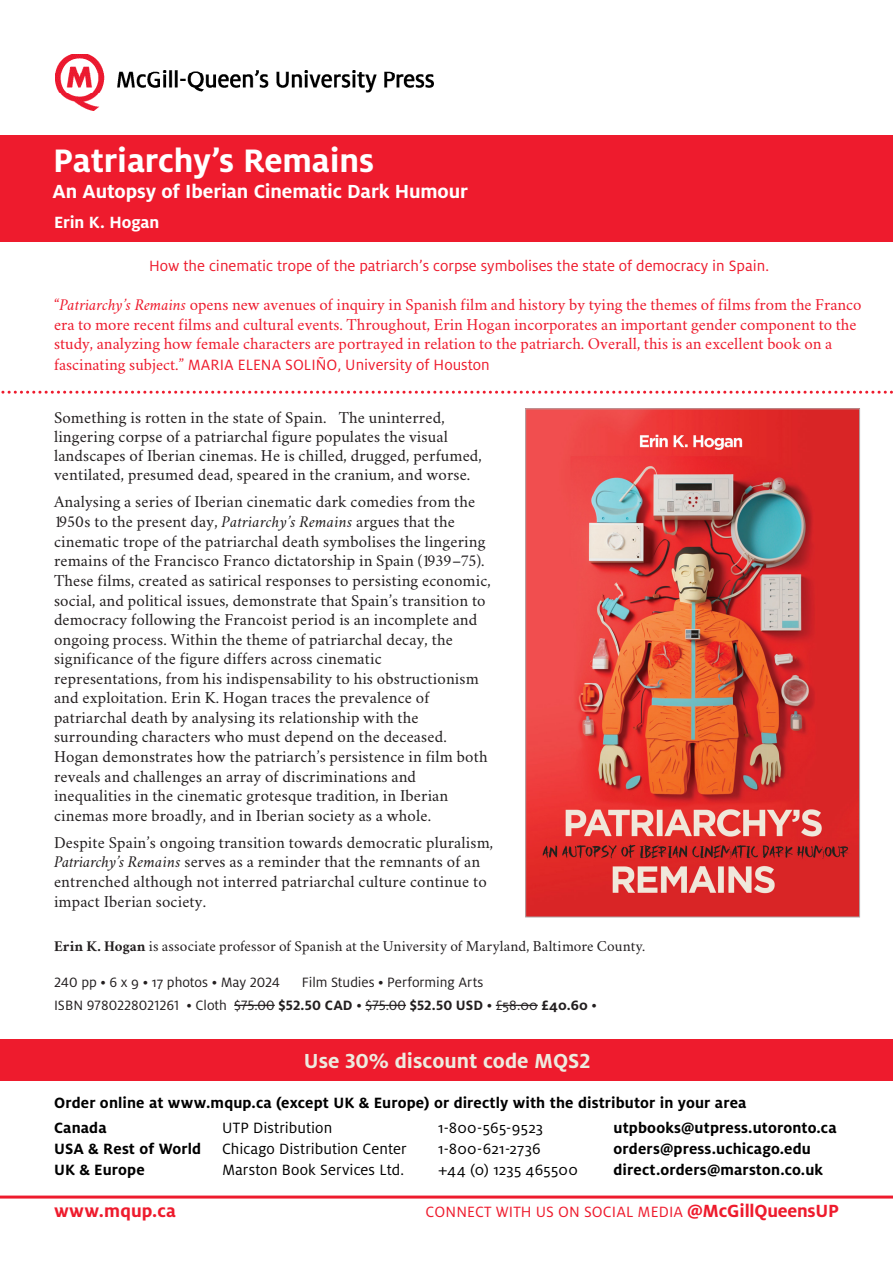
<style>
.page{position:relative;width:893px;height:1263px;background:#fff}
.page>*{position:absolute;margin:0;border:0;box-sizing:border-box;transform-origin:0 0}
.book_title{font:700 36px "Milo OT";letter-spacing:-.005em;color:#fff}
.discount_text{font:700 22.5px "Milo OT";color:#edebdf}
.book_title-2{font:700 21px "Milo OT";letter-spacing:-.005em;color:#fff}
.t1{font:700 19.5px "Milo OT";letter-spacing:.01em;color:#ee1b2d}
.book_title-3{font:700 18px "Milo OT";letter-spacing:-.01em;color:#fff}
.synopsis_author_bio{font:16.5px/19.6px "Crimson";letter-spacing:.01em;color:#231f20}
.intro_quote{font:16.5px/20.1px "Crimson";color:#ee1b2d}
.t2{font:700 16.5px "Milo OT";letter-spacing:.01em;color:#000}
.intro_quote-2{font:16.5px "Milo OT";color:#ee1b2d}
.t3{font:16.5px "Milo OT";letter-spacing:.005em;color:#000}
.synopsis_author_bio-2{font:15px "Milo OT";color:#231f20}
.synopsis_author_bio-3{font:15px "Crimson";letter-spacing:.005em;color:#231f20}
.s1{font-style:italic}
.s2{font-family:"Milo OT"}
.s3{font-weight:700}
.s4{font-weight:700;font-size:19.5px}
</style>
<div class="page">
<hr style="left:0;top:1195px;width:893px;height:3px;background:#ee1b2d">
<div style="left:0;top:135px;width:893px;height:107px;background:#ee1b2d"></div>
<svg style="left:1px;top:391px;width:892px;height:3px"></svg>
<div style="left:0;top:1039px;width:893px;height:41px;background:#ee1b2d"></div>
<img style="left:527px;top:411px;width:331px;height:504px">
<img style="left:56px;top:54px;width:378px;height:57px">
<hr style="left:234px;top:1005px;width:41px;height:1px;background:#231f20">
<hr style="left:365px;top:1005px;width:41px;height:1px;background:#231f20">
<hr style="left:496px;top:1005px;width:42px;height:1px;background:#231f20">
<p class="book_title" style="left:53px;top:141px;width:322px">Patriarchy’s Remains</p>
<p class="book_title-2" style="left:52px;top:179px;width:417px">An Autopsy of Iberian Cinematic Dark Humour</p>
<p class="book_title-3" style="left:54px;top:212px;width:107px">Erin K. Hogan</p>
<p class="intro_quote-2" style="left:149px;top:257px;width:621px">How the cinematic trope of the patriarch’s corpse symbolises the state of democracy in Spain.</p>
<p class="intro_quote" style="left:54px;top:293px;width:809px">“<span class="s1">Patriarchy’s Remains</span> opens new avenues of inquiry in Spanish film and history by tying the themes of films from the Franco era to more recent films and cultural events. Throughout, Erin Hogan incorporates an important gender component to the study, analyzing how female characters are portrayed in relation to the patriarch. Overall, this is an excellent book on a fascinating subject.” <span class="s2">MARIA ELENA SOLIÑO, University of Houston</span></p>
<p class="synopsis_author_bio" style="left:54px;top:408px;width:429px;line-height:18.8px">Something is rotten in the state of Spain. The uninterred, lingering corpse of a patriarchal figure populates the visual landscapes of Iberian cinemas. He is chilled, drugged, perfumed, ventilated, presumed dead, speared in the cranium, and worse.</p>
<p class="synopsis_author_bio" style="left:54px;top:491px;width:438px">Analysing a series of Iberian cinematic dark comedies from the 1950s to the present day, <span class="s1">Patriarchy’s Remains</span> argues that the cinematic trope of the patriarchal death symbolises the lingering remains of the Francisco Franco dictatorship in Spain (1939–75).<br>These films, created as satirical responses to persisting economic, social, and political issues, demonstrate that Spain’s transition to democracy following the Francoist period is an incomplete and ongoing process. Within the theme of patriarchal decay, the significance of the figure differs across cinematic representations, from his indispensability to his obstructionism and exploitation. Erin K. Hogan traces the prevalence of patriarchal death by analysing its relationship with the surrounding characters who must depend on the deceased.<br>Hogan demonstrates how the patriarch’s persistence in film both reveals and challenges an array of discriminations and inequalities in the cinematic grotesque tradition, in Iberian cinemas more broadly, and in Iberian society as a whole.</p>
<p class="synopsis_author_bio" style="left:54px;top:832px;width:441px">Despite Spain’s ongoing transition towards democratic pluralism, <span class="s1">Patriarchy’s Remains</span> serves as a reminder that the remnants of an entrenched although not interred patriarchal culture continue to impact Iberian society.</p>
<p class="synopsis_author_bio-3" style="left:54px;top:935px;width:593px"><span class="s3">Erin K. Hogan</span> is associate professor of Spanish at the University of Maryland, Baltimore County.</p>
<p class="synopsis_author_bio-2" style="left:54px;top:974px;width:228px">240 pp • 6 x 9 • 17 photos • May 2024</p>
<p class="synopsis_author_bio-2" style="left:302px;top:974px;width:183px">Film Studies • Performing Arts</p>
<p class="synopsis_author_bio-2" style="left:54px;top:997px;width:544px">ISBN 9780228021261 • Cloth $75.00 <span class="s3">$52.50 CAD</span> • $75.00 <span class="s3">$52.50 USD</span> • £58.00 <span class="s3">£40.60</span> •</p>
<p class="discount_text" style="left:304px;top:1048px;width:288px">Use 30% discount code MQS2</p>
<p class="t2" style="left:54px;top:1094px;width:694px">Order online at www.mqup.ca (except UK &amp; Europe) or directly with the distributor in your area</p>
<p class="t2" style="left:54px;top:1118px;width:54px">Canada</p>
<p class="t3" style="left:222px;top:1118px;width:112px">UTP Distribution</p>
<p class="t3" style="left:438px;top:1118px;width:107px">1-800-565-9523</p>
<p class="t2" style="left:614px;top:1118px;width:225px">utpbooks@utpress.utoronto.ca</p>
<p class="t2" style="left:54px;top:1139px;width:149px">USA &amp; Rest of World</p>
<p class="t3" style="left:222px;top:1140px;width:186px">Chicago Distribution Center</p>
<p class="t3" style="left:438px;top:1140px;width:104px">1-800-621-2736</p>
<p class="t2" style="left:614px;top:1139px;width:199px">orders@press.uchicago.edu</p>
<p class="t2" style="left:54px;top:1161px;width:92px">UK &amp; Europe</p>
<p class="t3" style="left:222px;top:1161px;width:184px">Marston Book Services Ltd.</p>
<p class="t3" style="left:438px;top:1161px;width:141px">+44 (0) 1235 465500</p>
<p class="t2" style="left:614px;top:1161px;width:211px">direct.orders@marston.co.uk</p>
<p class="t1" style="left:54px;top:1200px;width:123px">www.mqup.ca</p>
<p class="intro_quote-2" style="left:426px;top:1203px;width:415px">CONNECT WITH US ON SOCIAL MEDIA <span class="s4">@McGillQueensUP</span></p>
</div>
